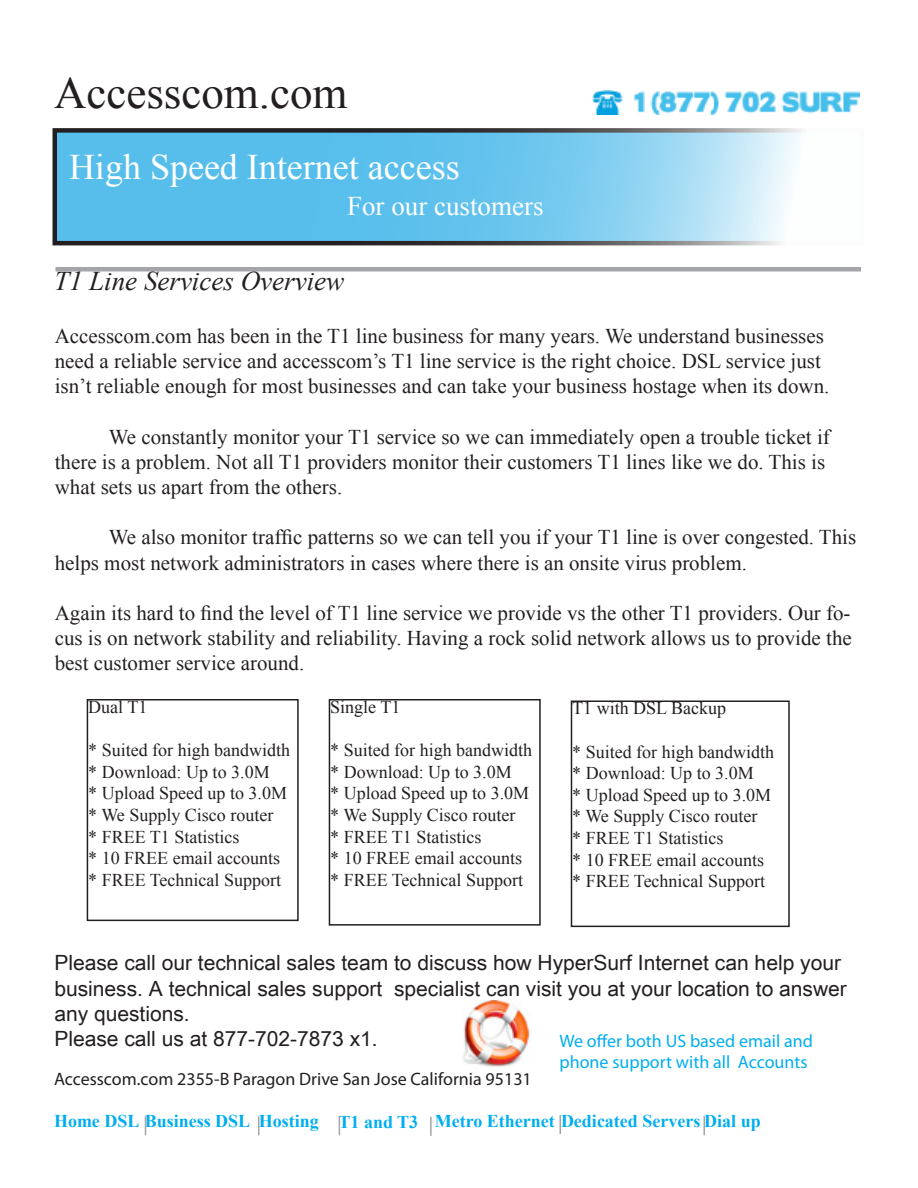
<style>
.page{position:relative;width:918px;height:1188px;background:#fff}
.page>*{position:absolute;margin:0;border:0;box-sizing:border-box;transform-origin:0 0}
.t1{font:45px "Times New Roman";color:#231f20}
.t2{font:36px "Times New Roman";color:#fff}
.t3{font:italic 27px "Times New Roman";color:#231f20}
.t4{font:27px "Times New Roman";color:#fff}
.t5{font:21px/25.2px "Times New Roman";color:#231f20}
.t6{font:21px/25.2px "Arial Unicode MS";color:#231f20}
.t7{font:18px "Times New Roman";color:#231f20}
.t8{font:700 18px "Times New Roman";color:#00aeef}
.t9{font:18px "Myriad Pro";color:#231f20}
.t10{font:18px/21.6px "Myriad Pro";color:#00aeef}
</style>
<div class="page">
<svg style="left:57px;top:133px;width:741px;height:107px;background:#73c8ee"></svg>
<div style="left:52px;top:128px;width:812px;height:117px;border:4px solid #231f20"></div>
<img style="left:592px;top:91px;width:268px;height:24px">
<div style="left:56px;top:267px;width:805px;height:5px;background:#a4a5a9"></div>
<div style="left:87px;top:699px;width:212px;height:222px;border:2px solid #231f20"></div>
<div style="left:329px;top:699px;width:212px;height:227px;border:2px solid #231f20"></div>
<div style="left:571px;top:700px;width:219px;height:227px;border:2px solid #231f20"></div>
<img style="left:463px;top:1000px;width:69px;height:66px">
<svg style="left:145px;top:1116px;width:1px;height:19px"></svg>
<svg style="left:258px;top:1116px;width:1px;height:19px"></svg>
<svg style="left:339px;top:1116px;width:1px;height:19px"></svg>
<svg style="left:430px;top:1117px;width:2px;height:19px"></svg>
<svg style="left:560px;top:1115px;width:1px;height:19px"></svg>
<svg style="left:704px;top:1116px;width:1px;height:19px"></svg>
<p class="t1" style="left:54px;top:63px;width:295px">Accesscom.com</p>
<p class="t2" style="left:69px;top:143px;width:392px">High Speed Internet access</p>
<p class="t4" style="left:347px;top:187px;width:198px">For our customers</p>
<p class="t3" style="left:54px;top:263px;width:292px">T1 Line Services Overview</p>
<p class="t5" style="left:55px;top:323px;width:776px">Accesscom.com has been in the T1 line business for many years. We understand businesses need a reliable service and accesscom’s T1 line service is the right choice. DSL service just isn’t reliable enough for most businesses and can take your business hostage when its down.</p>
<p class="t5" style="left:55px;top:424px;width:777px;text-indent:54px">We constantly monitor your T1 service so we can immediately open a trouble ticket if there is a problem. Not all T1 providers monitor their customers T1 lines like we do. This is what sets us apart from the others.</p>
<p class="t5" style="left:55px;top:524px;width:803px;text-indent:54px">We also monitor traffic patterns so we can tell you if your T1 line is over congested. This helps most network administrators in cases where there is an onsite virus problem.</p>
<p class="t5" style="left:55px;top:600px;width:799px;text-align:justify">Again its hard to find the level of T1 line service we provide vs the other T1 providers. Our fo&shy;cus is on network stability and reliability. Having a rock solid network allows us to provide the best customer service around.</p>
<p class="t7" style="left:88px;top:695px;width:61px">Dual T1</p>
<p class="t7" style="left:88px;top:738px;width:203px">* Suited for high bandwidth</p>
<p class="t7" style="left:88px;top:760px;width:183px">* Download: Up to 3.0M</p>
<p class="t7" style="left:88px;top:781px;width:200px">* Upload Speed up to 3.0M</p>
<p class="t7" style="left:88px;top:803px;width:187px">* We Supply Cisco router</p>
<p class="t7" style="left:88px;top:824px;width:153px">* FREE T1 Statistics</p>
<p class="t7" style="left:88px;top:846px;width:193px">* 10 FREE email accounts</p>
<p class="t7" style="left:88px;top:868px;width:194px">* FREE Technical Support</p>
<p class="t7" style="left:330px;top:695px;width:72px">Single T1</p>
<p class="t7" style="left:330px;top:738px;width:203px">* Suited for high bandwidth</p>
<p class="t7" style="left:330px;top:760px;width:183px">* Download: Up to 3.0M</p>
<p class="t7" style="left:330px;top:781px;width:200px">* Upload Speed up to 3.0M</p>
<p class="t7" style="left:330px;top:803px;width:187px">* We Supply Cisco router</p>
<p class="t7" style="left:330px;top:824px;width:153px">* FREE T1 Statistics</p>
<p class="t7" style="left:330px;top:846px;width:193px">* 10 FREE email accounts</p>
<p class="t7" style="left:330px;top:868px;width:194px">* FREE Technical Support</p>
<p class="t7" style="left:572px;top:696px;width:155px">T1 with DSL Backup</p>
<p class="t7" style="left:572px;top:740px;width:203px">* Suited for high bandwidth</p>
<p class="t7" style="left:572px;top:761px;width:183px">* Download: Up to 3.0M</p>
<p class="t7" style="left:572px;top:783px;width:200px">* Upload Speed up to 3.0M</p>
<p class="t7" style="left:572px;top:804px;width:187px">* We Supply Cisco router</p>
<p class="t7" style="left:572px;top:826px;width:153px">* FREE T1 Statistics</p>
<p class="t7" style="left:572px;top:848px;width:193px">* 10 FREE email accounts</p>
<p class="t7" style="left:572px;top:869px;width:194px">* FREE Technical Support</p>
<p class="t6" style="left:54px;top:950px;width:794px">Please call our technical sales team to discuss how HyperSurf Internet can help your business. A technical sales support specialist can visit you at your location to answer any questions.</p>
<p class="t6" style="left:54px;top:1025px;width:325px">Please call us at 877-702-7873 x1.</p>
<p class="t9" style="left:54px;top:1067px;width:479px">Accesscom.com 2355-B Paragon Drive San Jose California 95131</p>
<p class="t10" style="left:560px;top:1030px;width:255px">We offer both US based email and phone support with all Accounts</p>
<p class="t8" style="left:54px;top:1109px;width:198px">Home DSL Business DSL</p>
<p class="t8" style="left:259px;top:1109px;width:62px">Hosting</p>
<p class="t8" style="left:339px;top:1110px;width:81px">T1 and T3</p>
<p class="t8" style="left:435px;top:1109px;width:328px">Metro Ethernet Dedicated Servers Dial up</p>
</div>
